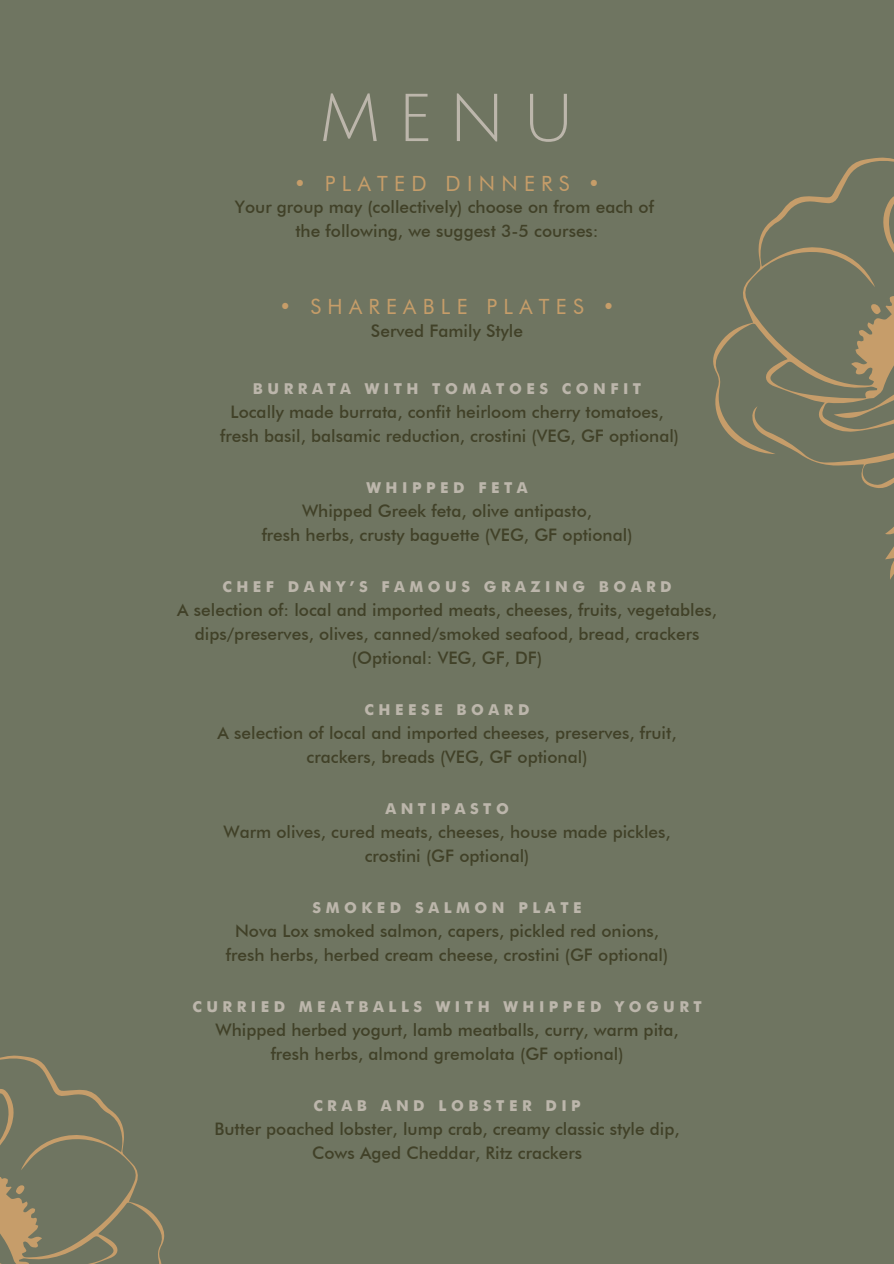
<style>
.page{position:relative;width:894px;height:1264px;background:#fff}
.page>*{position:absolute;margin:0;border:0;box-sizing:border-box;transform-origin:0 0}
.t1{font:66px "Julius Sans One";color:#bcb6ab}
.t2{font:21px "Futura BT";letter-spacing:.3em;color:#c69d69}
.t3{font:500 17.25px/24px "Futura BT";color:#414128;text-align:center}
.t4{font:700 15px "Futura";letter-spacing:.3em;color:#bcb6ab}
</style>
<div class="page">
<div style="left:0;top:0;width:893px;height:1263px;background:#6f7561"></div>
<svg style="left:800px;top:454px;width:93px;height:126px"></svg>
<svg style="left:713px;top:157px;width:180px;height:297px"></svg>
<svg style="left:833px;top:384px;width:60px;height:35px"></svg>
<svg style="left:870px;top:304px;width:10px;height:10px"></svg>
<svg style="left:0;top:1055px;width:165px;height:208px"></svg>
<h1 class="t1" style="left:319px;top:84px;width:258px">MENU</h1>
<p class="t2" style="left:293px;top:171px;width:308px">• PLATED DINNERS •</p>
<p class="t3" style="left:235px;top:195px;width:420px">Your group may (collectively) choose on from each of the following, we suggest 3-5 courses:</p>
<p class="t2" style="left:279px;top:294px;width:337px">• SHAREABLE PLATES •</p>
<p class="t3" style="left:371px;top:319px;width:153px">Served Family Style</p>
<p class="t4" style="left:253px;top:377px;width:389px">BURRATA WITH TOMATOES CONFIT</p>
<p class="t3" style="left:220px;top:399px;width:460px">Locally made burrata, confit heirloom cherry tomatoes, fresh basil, balsamic reduction, crostini (VEG, GF optional)</p>
<p class="t4" style="left:366px;top:476px;width:162px">WHIPPED FETA</p>
<p class="t3" style="left:261px;top:498px;width:372px">Whipped Greek feta, olive antipasto,<br>fresh herbs, crusty baguette (VEG, GF optional)</p>
<p class="t4" style="left:222px;top:575px;width:450px">CHEF DANY’S FAMOUS GRAZING BOARD</p>
<p class="t3" style="left:177px;top:597px;width:541px">A selection of: local and imported meats, cheeses, fruits, vegetables, dips/preserves, olives, canned/smoked seafood, bread, crackers (Optional: VEG, GF, DF)</p>
<p class="t4" style="left:364px;top:698px;width:166px">CHEESE BOARD</p>
<p class="t3" style="left:217px;top:720px;width:460px">A selection of local and imported cheeses, preserves, fruit, crackers, breads (VEG, GF optional)</p>
<p class="t4" style="left:385px;top:797px;width:125px">ANTIPASTO</p>
<p class="t3" style="left:223px;top:819px;width:448px">Warm olives, cured meats, cheeses, house made pickles, crostini (GF optional)</p>
<p class="t4" style="left:312px;top:896px;width:270px">SMOKED SALMON PLATE</p>
<p class="t3" style="left:226px;top:918px;width:444px">Nova Lox smoked salmon, capers, pickled red onions, fresh herbs, herbed cream cheese, crostini (GF optional)</p>
<p class="t4" style="left:192px;top:995px;width:510px">CURRIED MEATBALLS WITH WHIPPED YOGURT</p>
<p class="t3" style="left:215px;top:1017px;width:464px">Whipped herbed yogurt, lamb meatballs, curry, warm pita, fresh herbs, almond gremolata (GF optional)</p>
<p class="t4" style="left:313px;top:1094px;width:269px">CRAB AND LOBSTER DIP</p>
<p class="t3" style="left:214px;top:1116px;width:466px">Butter poached lobster, lump crab, creamy classic style dip,<br>Cows Aged Cheddar, Ritz crackers</p>
</div>
